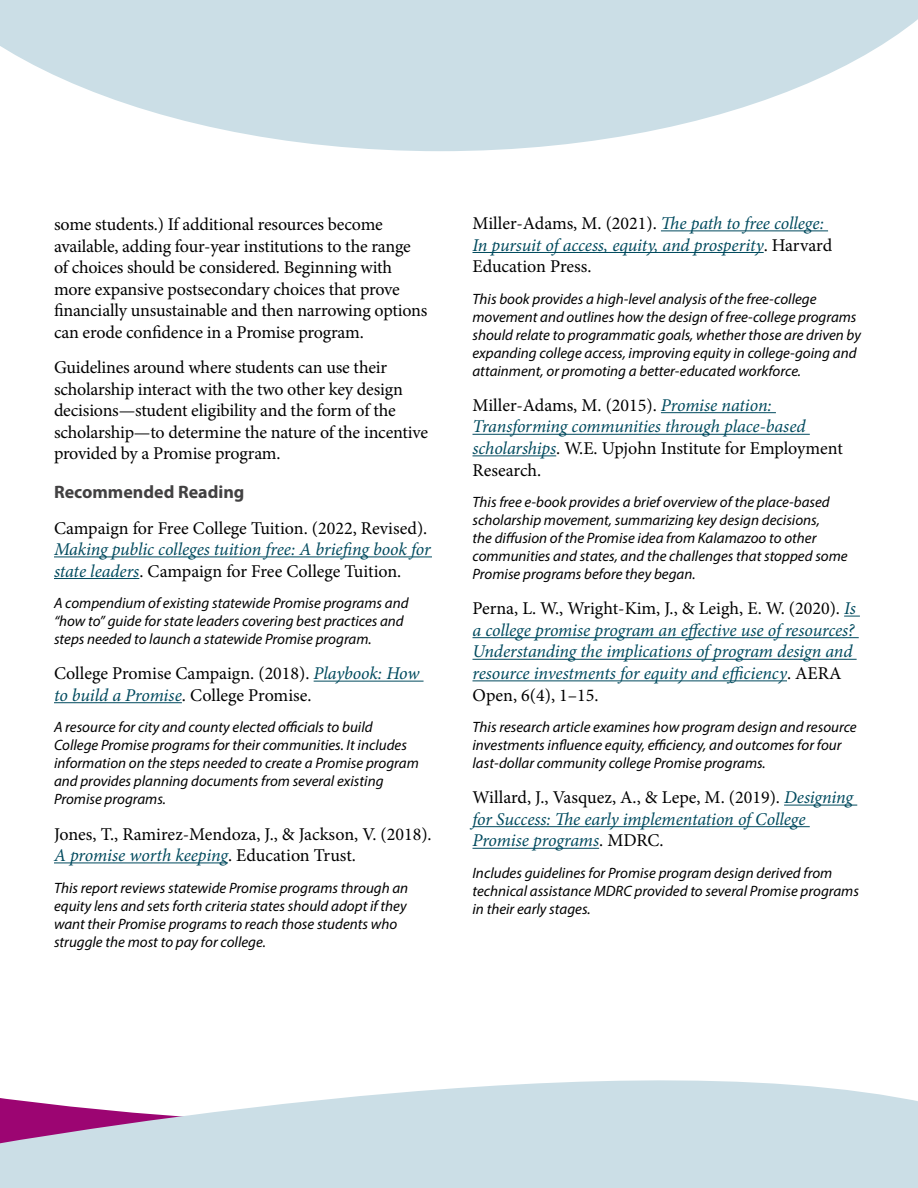
<style>
.page{position:relative;width:918px;height:1188px;background:#fff}
.page>*{position:absolute;margin:0;border:0;box-sizing:border-box;transform-origin:0 0}
.t1{font:18px/21.6px "Minion Pro";letter-spacing:-.01em;color:#000}
.t2{font:italic 18px/21.6px "Minion Pro";letter-spacing:-.01em;color:#004a5e}
.t3{font:700 18px "Myriad Pro";color:#424142}
.t4{font:italic 15px/18px "Myriad Pro";color:#000}
.s1{font-style:normal;color:#000}
.s2{font-style:italic;color:#004a5e}
</style>
<div class="page">
<svg style="left:0;top:1080px;width:918px;height:108px;background:#d0d9e4"></svg>
<hr style="left:54px;top:556px;width:378px;height:1px;background:#004a5e">
<hr style="left:54px;top:578px;width:85px;height:1px;background:#004a5e">
<hr style="left:314px;top:681px;width:110px;height:1px;background:#004a5e">
<hr style="left:54px;top:702px;width:128px;height:1px;background:#004a5e">
<hr style="left:54px;top:862px;width:174px;height:1px;background:#004a5e">
<hr style="left:661px;top:230px;width:167px;height:1px;background:#004a5e">
<hr style="left:472px;top:252px;width:292px;height:1px;background:#004a5e">
<hr style="left:661px;top:412px;width:115px;height:1px;background:#004a5e">
<hr style="left:472px;top:434px;width:338px;height:1px;background:#004a5e">
<hr style="left:472px;top:455px;width:84px;height:1px;background:#004a5e">
<svg style="left:844px;top:616px;width:16px;height:1px"></svg>
<hr style="left:472px;top:637px;width:387px;height:1px;background:#004a5e">
<hr style="left:472px;top:659px;width:385px;height:1px;background:#004a5e">
<hr style="left:472px;top:680px;width:315px;height:1px;background:#004a5e">
<hr style="left:784px;top:805px;width:73px;height:1px;background:#004a5e">
<hr style="left:472px;top:826px;width:338px;height:1px;background:#004a5e">
<hr style="left:472px;top:848px;width:127px;height:1px;background:#004a5e">
<svg style="left:0;top:0;width:918px;height:151px;fill:#cbdee6"></svg>
<p class="t1" style="left:54px;top:213px;width:375px">some students.) If additional resources become available, adding four-year institutions to the range of choices should be considered. Beginning with more expansive postsecondary choices that prove financially unsustainable and then narrowing options can erode confidence in a Promise program.</p>
<p class="t1" style="left:54px;top:357px;width:376px">Guidelines around where students can use their scholarship interact with the two other key design decisions—student eligibility and the form of the scholarship—to determine the nature of the incentive provided by a Promise program.</p>
<p class="t3" style="left:54px;top:481px;width:192px">Recommended Reading</p>
<p class="t1" style="left:54px;top:517px;width:375px">Campaign for Free College Tuition. (2022, Revised).</p>
<p class="t2" style="left:54px;top:539px;width:378px">Making public colleges tuition free: A briefing book for state leaders<span class="s1">. Campaign for Free College Tuition.</span></p>
<p class="t4" style="left:54px;top:594px;width:356px">A compendium of existing statewide Promise programs and “how to” guide for state leaders covering best practices and steps needed to launch a statewide Promise program.</p>
<p class="t1" style="left:54px;top:663px;width:367px">College Promise Campaign. (2018). <span class="s2">Playbook: How to build a Promise</span>. College Promise.</p>
<p class="t4" style="left:54px;top:718px;width:366px">A resource for city and county elected officials to build College Promise programs for their communities. It includes information on the steps needed to create a Promise program and provides planning documents from several existing Promise programs.</p>
<p class="t1" style="left:54px;top:823px;width:379px">Jones, T., Ramirez-Mendoza, J., &amp; Jackson, V. (2018).<br><span class="s2">A promise worth keeping</span>. Education Trust.</p>
<p class="t4" style="left:54px;top:878px;width:356px">This report reviews statewide Promise programs through an equity lens and sets forth criteria states should adopt if they want their Promise programs to reach those students who struggle the most to pay for college.</p>
<p class="t2" style="left:472px;top:213px;width:361px"><span class="s1">Miller-Adams, M. (2021).</span> The path to free college:<br>In pursuit of access, equity, and prosperity<span class="s1">. Harvard<br>Education Press.</span></p>
<p class="t4" style="left:472px;top:290px;width:390px">This book provides a high-level analysis of the free-college movement and outlines how the design of free-college programs should relate to programmatic goals, whether those are driven by expanding college access, improving equity in college-going and attainment, or promoting a better-educated workforce.</p>
<p class="t2" style="left:472px;top:394px;width:372px"><span class="s1">Miller-Adams, M. (2015).</span> Promise nation:<br>Transforming communities through place-based scholarships<span class="s1">. W.E. Upjohn Institute for Employment Research.</span></p>
<p class="t4" style="left:472px;top:493px;width:377px">This free e-book provides a brief overview of the place-based scholarship movement, summarizing key design decisions,<br>the diffusion of the Promise idea from Kalamazoo to other communities and states, and the challenges that stopped some Promise programs before they began.</p>
<p class="t2" style="left:472px;top:598px;width:385px"><span class="s1">Perna, L. W., Wright-Kim, J., &amp; Leigh, E. W. (2020).</span> Is a college promise program an effective use of resources?<br>Understanding the implications of program design and resource investments for equity and efficiency<span class="s1">. AERA Open, 6(4), 1–15.</span></p>
<p class="t4" style="left:472px;top:718px;width:386px">This research article examines how program design and resource investments influence equity, efficiency, and outcomes for four last-dollar community college Promise programs.</p>
<p class="t2" style="left:472px;top:787px;width:382px"><span class="s1">Willard, J., Vasquez, A., &amp; Lepe, M. (2019).</span> Designing for Success: The early implementation of College<br>Promise programs<span class="s1">. MDRC.</span></p>
<p class="t4" style="left:472px;top:864px;width:388px">Includes guidelines for Promise program design derived from technical assistance MDRC provided to several Promise programs in their early stages.</p>
</div>
